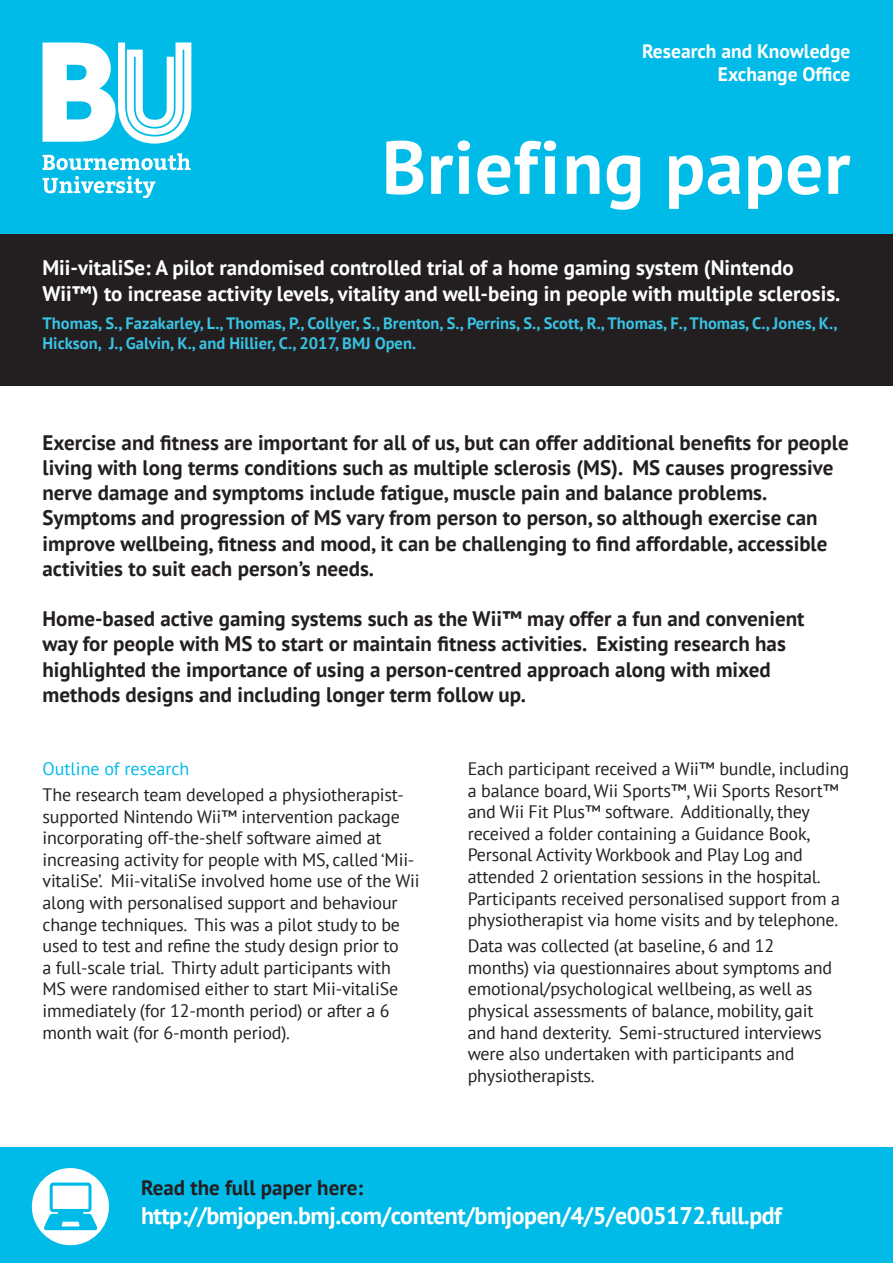
<style>
.page{position:relative;width:893px;height:1263px;background:#fff}
.page>*{position:absolute;margin:0;border:0;box-sizing:border-box;transform-origin:0 0}
.t1{font:700 75px "PT Sans";letter-spacing:.01em;color:#fff}
.t2{font:700 24px "PT Sans";letter-spacing:-.02em;color:#fff}
.t3{font:700 21px/25.2px "PT Sans";color:#231f20}
.t4{font:700 21px/25.2px "PT Sans";color:#fff}
.t5{font:700 19.5px "PT Sans";color:#fff}
.t6{font:18px/21.6px "PT Sans";letter-spacing:-.01em;color:#231f20}
.t7{font:18px "PT Sans";color:#00bbe8}
.t8{font:700 16.5px/19.8px "PT Sans";color:#38c3e4}
</style>
<div class="page">
<div style="left:0;top:0;width:893px;height:249px;background:#00bbe8"></div>
<div style="left:0;top:234px;width:893px;height:152px;background:#231f20"></div>
<svg style="left:43px;top:153px;width:148px;height:17px"></svg>
<svg style="left:43px;top:176px;width:113px;height:22px"></svg>
<svg style="left:43px;top:43px;width:148px;height:101px"></svg>
<div style="left:0;top:1147px;width:893px;height:116px;background:#00bbe8"></div>
<div style="left:32px;top:1168px;width:77px;height:77px;background:#fff;border-radius:50%"></div>
<svg style="left:44px;top:1182px;width:53px;height:48px"></svg>
<p class="t5" style="left:642px;top:38px;width:210px">Research and Knowledge</p>
<p class="t5" style="left:718px;top:61px;width:134px">Exchange Office</p>
<h1 class="t1" style="left:382px;top:118px;width:470px">Briefing paper</h1>
<p class="t4" style="left:43px;top:255px;width:799px">Mii-vitaliSe: A pilot randomised controlled trial of a home gaming system (Nintendo<br>Wii™) to increase activity levels, vitality and well-being in people with multiple sclerosis.</p>
<p class="t8" style="left:43px;top:313px;width:796px">Thomas, S., Fazakarley, L., Thomas, P., Collyer, S., Brenton, S., Perrins, S., Scott, R., Thomas, F., Thomas, C., Jones, K.,<br>Hickson, J., Galvin, K., and Hillier, C., 2017, BMJ Open.</p>
<p class="t3" style="left:43px;top:429px;width:808px">Exercise and fitness are important for all of us, but can offer additional benefits for people</p>
<p class="t3" style="left:43px;top:454px;width:792px">living with long terms conditions such as multiple sclerosis (MS). MS causes progressive nerve damage and symptoms include fatigue, muscle pain and balance problems.<br>Symptoms and progression of MS vary from person to person, so although exercise can</p>
<p class="t3" style="left:43px;top:530px;width:786px">improve wellbeing, fitness and mood, it can be challenging to find affordable, accessible</p>
<p class="t3" style="left:43px;top:555px;width:333px">activities to suit each person’s needs.</p>
<p class="t3" style="left:43px;top:606px;width:763px">Home-based active gaming systems such as the Wii™ may offer a fun and convenient</p>
<p class="t3" style="left:43px;top:631px;width:745px">way for people with MS to start or maintain fitness activities. Existing research has</p>
<p class="t3" style="left:43px;top:656px;width:730px">highlighted the importance of using a person-centred approach along with mixed methods designs and including longer term follow up.</p>
<p class="t7" style="left:43px;top:757px;width:148px">Outline of research</p>
<p class="t6" style="left:43px;top:783px;width:379px">The research team developed a physiotherapist&shy;supported Nintendo Wii™ intervention package incorporating off-the-shelf software aimed at increasing activity for people with MS, called ‘Mii&shy;vitaliSe’. Mii-vitaliSe involved home use of the Wii along with personalised support and behaviour change techniques. This was a pilot study to be</p>
<p class="t6" style="left:43px;top:934px;width:358px">used to test and refine the study design prior to</p>
<p class="t6" style="left:43px;top:956px;width:357px">a full-scale trial. Thirty adult participants with MS were randomised either to start Mii-vitaliSe immediately (for 12-month period) or after a 6 month wait (for 6-month period).</p>
<p class="t6" style="left:468px;top:757px;width:383px">Each participant received a Wii™ bundle, including a balance board, Wii Sports™, Wii Sports Resort™ and Wii Fit Plus™ software. Additionally, they received a folder containing a Guidance Book, Personal Activity Workbook and Play Log and attended 2 orientation sessions in the hospital.<br>Participants received personalised support from a physiotherapist via home visits and by telephone.</p>
<p class="t6" style="left:468px;top:934px;width:366px">Data was collected (at baseline, 6 and 12 months) via questionnaires about symptoms and emotional/psychological wellbeing, as well as physical assessments of balance, mobility, gait and hand dexterity. Semi-structured interviews were also undertaken with participants and physiotherapists.</p>
<p class="t3" style="left:141px;top:1175px;width:224px">Read the full paper here:</p>
<p class="t2" style="left:141px;top:1200px;width:642px">http://bmjopen.bmj.com/content/bmjopen/4/5/e005172.full.pdf</p>
</div>
